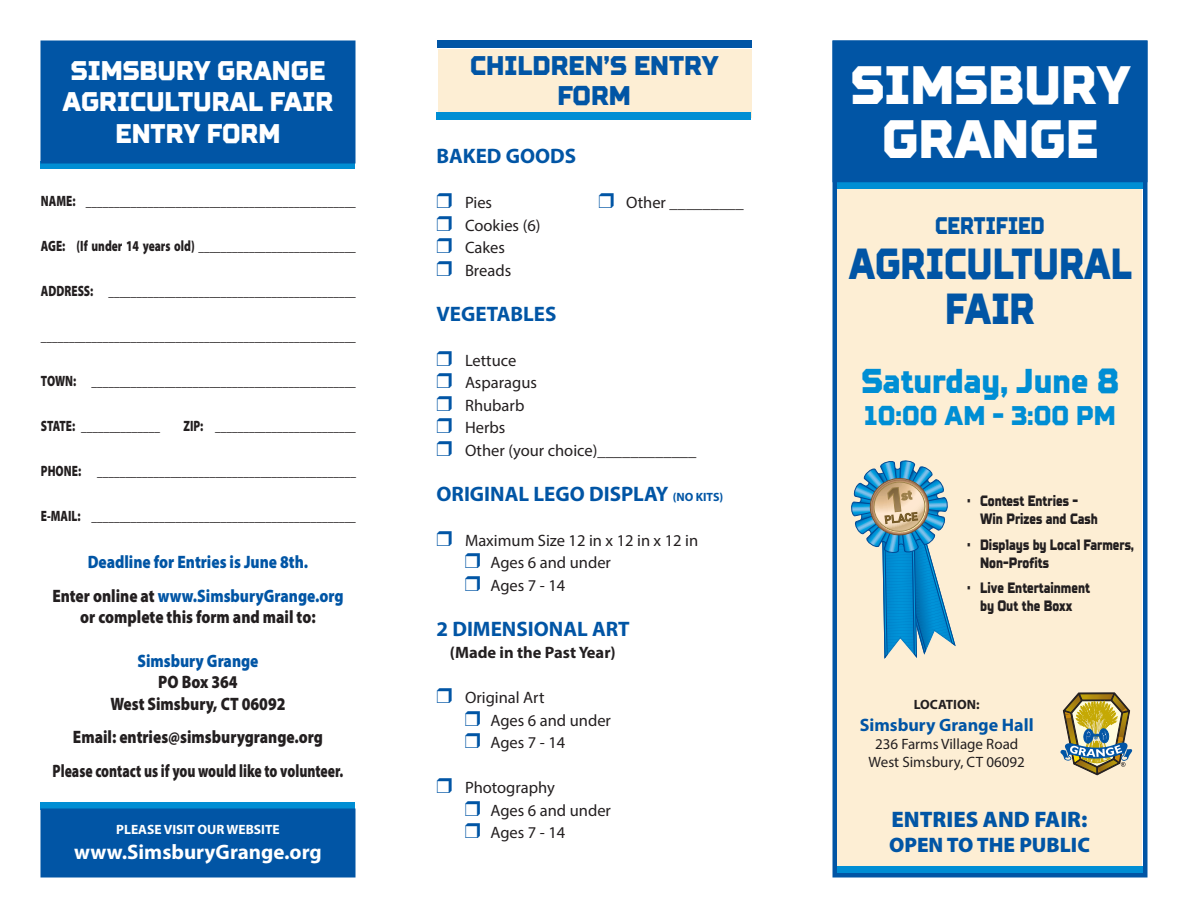
<style>
.page{position:relative;width:1188px;height:918px;background:#fff}
.page>*{position:absolute;margin:0;border:0;box-sizing:border-box;transform-origin:0 0}
.t1{font:900 54px/54px "TT Squares";color:#fff;text-align:center;scale:.8 1}
.t2{font:900 43.5px "TT Squares";color:#0155a5;scale:.7 1}
.t3{font:900 34.5px "TT Squares";color:#008ed4;scale:.8 1}
.t4{font:900 27px "TT Squares";color:#fff;scale:.8 1}
.t5{font:900 27px/30px "TT Squares";color:#0155a5;text-align:center;scale:.8 1}
.t6{font:900 27px "TT Squares";color:#008ed4;scale:.8 1}
.t7{font:900 24px "TT Squares";color:#0155a5;scale:.7 1}
.t8{font:900 22.5px "Myriad Pro";color:#0155a5}
.t9{font:700 21px "Myriad Pro";color:#0155a5}
.t10{font:700 21px "Myriad Pro";color:#fff}
.t11{font:900 21px "Myriad Pro";color:#0155a5}
.t12{font:900 18px "Myriad Pro";color:#231f20;scale:.85 1}
.t13{font:900 18px "Myriad Pro";color:#0155a5;scale:.85 1}
.t14{font:900 18px "Myriad Pro";color:#231f20;scale:.75 1}
.t15{font:700 18px "Myriad Pro";color:#0155a5}
.t16{font:16.5px "Myriad Pro";color:#231f20}
.t17{font:700 16.5px "Myriad Pro";color:#231f20}
.t18{font:900 15px "Myriad Pro";color:#231f20;scale:.75 1}
.t19{font:900 15px/18px "TT Squares";color:#231f20;scale:.7 1}
.t20{font:15px/18px "Myriad Pro";color:#231f20;text-align:center}
.t21{font:700 13.5px "Myriad Pro";color:#fff}
.t22{font:700 13.5px "Myriad Pro";color:#231f20}
.s1{color:#231f20}
.s2{font-size:12px}
</style>
<div class="page">
<div style="left:40px;top:161px;width:316px;height:8px;background:#008ed4"></div>
<div style="left:833px;top:186px;width:309px;height:686px;background:#fdeed4"></div>
<div style="left:834px;top:867px;width:311px;height:7px;background:#008ed4"></div>
<svg style="left:837px;top:182px;width:306px;height:7px;background:#008bd2"></svg>
<svg style="left:1061px;top:693px;width:71px;height:82px"></svg>
<div style="left:832px;top:40px;width:316px;height:142px;background:#0155a5"></div>
<div style="left:832px;top:40px;width:316px;height:838px;border:4px solid #0155a5"></div>
<svg style="left:851px;top:460px;width:105px;height:199px"></svg>
<div style="left:40px;top:40px;width:316px;height:124px;background:#0155a5;border:2px solid #0155a5"></div>
<div style="left:40px;top:802px;width:316px;height:8px;background:#008ed4"></div>
<div style="left:40px;top:808px;width:316px;height:70px;background:#0155a5;border:2px solid #0155a5"></div>
<div style="left:438px;top:49px;width:314px;height:69px;background:#fdeed4"></div>
<div style="left:436px;top:112px;width:316px;height:8px;background:#008ed4"></div>
<div style="left:437px;top:40px;width:315px;height:8px;background:#0155a5"></div>
<p class="t4" style="left:71px;top:52px;width:319px">SIMSBURY GRANGE</p>
<p class="t4" style="left:63px;top:84px;width:340px">AGRICULTURAL FAIR</p>
<p class="t4" style="left:116px;top:115px;width:208px">ENTRY FORM</p>
<p class="t18" style="left:41px;top:190px;width:422px">NAME: ________________________________________________</p>
<p class="t18" style="left:41px;top:235px;width:422px">AGE: (If under 14 years old) ____________________________</p>
<p class="t18" style="left:41px;top:280px;width:422px">ADDRESS: ____________________________________________</p>
<p class="t18" style="left:41px;top:325px;width:422px">________________________________________________________</p>
<p class="t18" style="left:41px;top:370px;width:422px">TOWN: _______________________________________________</p>
<p class="t18" style="left:41px;top:415px;width:160px">STATE: ______________</p>
<p class="t18" style="left:184px;top:415px;width:231px">ZIP: _________________________</p>
<p class="t18" style="left:41px;top:460px;width:422px">PHONE: ______________________________________________</p>
<p class="t18" style="left:41px;top:505px;width:422px">E-MAIL: _______________________________________________</p>
<p class="t13" style="left:88px;top:550px;width:261px">Deadline for Entries is June 8th.</p>
<p class="t13" style="left:52px;top:584px;width:344px"><span class="s1">Enter online at</span> www.SimsburyGrange.org</p>
<p class="t12" style="left:80px;top:605px;width:278px">or complete this form and mail to:</p>
<p class="t13" style="left:137px;top:649px;width:144px">Simsbury Grange</p>
<p class="t12" style="left:158px;top:670px;width:95px">PO Box 364</p>
<p class="t12" style="left:110px;top:692px;width:208px">West Simsbury, CT 06092</p>
<p class="t12" style="left:73px;top:725px;width:296px">Email: entries@simsburygrange.org</p>
<p class="t14" style="left:53px;top:759px;width:389px">Please contact us if you would like to volunteer.</p>
<p class="t21" style="left:116px;top:821px;width:165px">PLEASE VISIT OUR WEBSITE</p>
<p class="t10" style="left:74px;top:839px;width:249px">www.SimsburyGrange.org</p>
<p class="t5" style="left:470px;top:52px;width:312px">CHILDREN’S ENTRY<br>FORM</p>
<p class="t9" style="left:436px;top:143px;width:141px">BAKED GOODS</p>
<p class="t16" style="left:465px;top:193px;width:29px">Pies</p>
<p class="t16" style="left:626px;top:193px;width:119px">Other _________</p>
<p class="t16" style="left:465px;top:215px;width:77px">Cookies (6)</p>
<p class="t16" style="left:465px;top:238px;width:41px">Cakes</p>
<p class="t16" style="left:465px;top:260px;width:48px">Breads</p>
<p class="t9" style="left:436px;top:300px;width:121px">VEGETABLES</p>
<p class="t16" style="left:465px;top:350px;width:53px">Lettuce</p>
<p class="t16" style="left:465px;top:373px;width:73px">Asparagus</p>
<p class="t16" style="left:465px;top:395px;width:61px">Rhubarb</p>
<p class="t16" style="left:465px;top:418px;width:42px">Herbs</p>
<p class="t16" style="left:465px;top:440px;width:233px">Other (your choice)____________</p>
<p class="t9" style="left:436px;top:480px;width:288px">ORIGINAL LEGO DISPLAY <span class="s2">(NO KITS)</span></p>
<p class="t16" style="left:465px;top:530px;width:235px">Maximum Size 12 in x 12 in x 12 in</p>
<p class="t16" style="left:490px;top:553px;width:122px">Ages 6 and under</p>
<p class="t16" style="left:490px;top:575px;width:76px">Ages 7 - 14</p>
<p class="t9" style="left:436px;top:615px;width:195px">2 DIMENSIONAL ART</p>
<p class="t17" style="left:450px;top:642px;width:167px">(Made in the Past Year)</p>
<p class="t16" style="left:465px;top:688px;width:81px">Original Art</p>
<p class="t16" style="left:490px;top:710px;width:122px">Ages 6 and under</p>
<p class="t16" style="left:490px;top:733px;width:76px">Ages 7 - 14</p>
<p class="t16" style="left:465px;top:778px;width:91px">Photography</p>
<p class="t16" style="left:490px;top:800px;width:122px">Ages 6 and under</p>
<p class="t16" style="left:490px;top:823px;width:76px">Ages 7 - 14</p>
<p class="t1" style="left:851px;top:60px;width:351px">SIMSBURY<br>GRANGE</p>
<p class="t7" style="left:935px;top:210px;width:158px">CERTIFIED</p>
<p class="t2" style="left:849px;top:235px;width:406px">AGRICULTURAL</p>
<p class="t2" style="left:945px;top:280px;width:129px">FAIR</p>
<p class="t3" style="left:861px;top:358px;width:323px">Saturday, June 8</p>
<p class="t6" style="left:864px;top:398px;width:316px">10:00 AM - 3:00 PM</p>
<p class="t19" style="left:980px;top:493px;width:170px;text-indent:-14px">• Contest Entries -<br>Win Prizes and Cash</p>
<p class="t19" style="left:980px;top:536px;width:221px;text-indent:-14px">• Displays by Local Farmers,<br>Non-Profits</p>
<p class="t19" style="left:967px;top:580px;width:178px;text-align:center">• Live Entertainment by Out the Boxx</p>
<p class="t22" style="left:914px;top:696px;width:67px">LOCATION:</p>
<p class="t15" style="left:860px;top:713px;width:175px">Simsbury Grange Hall</p>
<p class="t20" style="left:869px;top:734px;width:158px">236 Farms Village Road<br>West Simsbury, CT 06092</p>
<p class="t8" style="left:892px;top:805px;width:197px">ENTRIES AND FAIR:</p>
<p class="t11" style="left:889px;top:831px;width:202px">OPEN TO THE PUBLIC</p>
</div>
